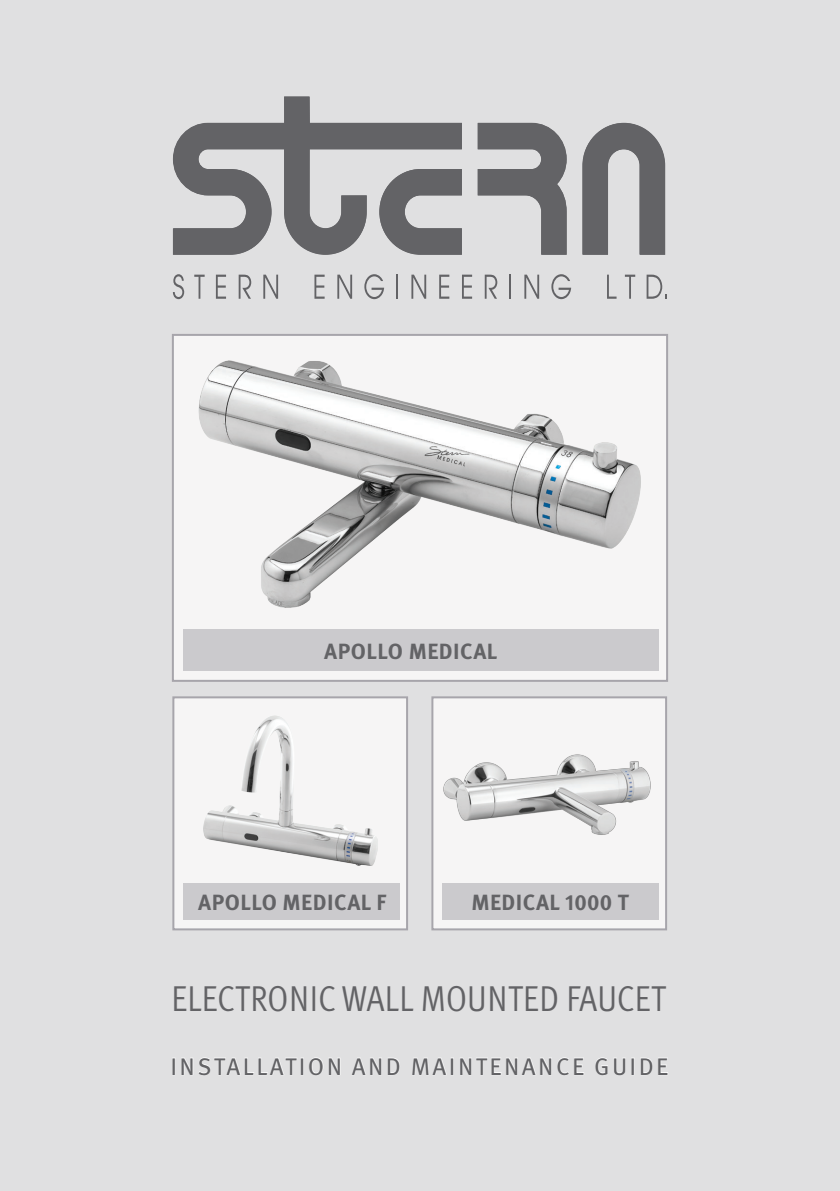
<style>
.page{position:relative;width:840px;height:1191px;background:#fff}
.page>*{position:absolute;margin:0;border:0;box-sizing:border-box;transform-origin:0 0}
.t1{font:36px "Meta Pro Cond Norm";letter-spacing:.005em;color:#636366}
.t2{font:24px "Meta Pro";letter-spacing:.1em;color:#636366}
.t3{font:700 22px "Meta Pro";letter-spacing:.02em;color:#636366}
</style>
<div class="page">
<div style="left:0;top:0;width:839px;height:1191px;background:#e0e0e1"></div>
<svg style="left:173px;top:274px;width:11px;height:25px"></svg>
<svg style="left:194px;top:275px;width:10px;height:24px"></svg>
<svg style="left:216px;top:275px;width:10px;height:24px"></svg>
<svg style="left:238px;top:275px;width:13px;height:24px"></svg>
<svg style="left:263px;top:275px;width:15px;height:24px"></svg>
<svg style="left:314px;top:275px;width:10px;height:24px"></svg>
<svg style="left:337px;top:275px;width:15px;height:24px"></svg>
<svg style="left:364px;top:274px;width:20px;height:25px"></svg>
<hr style="left:396px;top:275px;width:2px;height:24px;background:#636366">
<svg style="left:411px;top:275px;width:15px;height:24px"></svg>
<svg style="left:439px;top:275px;width:10px;height:24px"></svg>
<svg style="left:462px;top:275px;width:10px;height:24px"></svg>
<svg style="left:484px;top:275px;width:13px;height:24px"></svg>
<hr style="left:509px;top:275px;width:2px;height:24px;background:#636366">
<svg style="left:524px;top:275px;width:15px;height:24px"></svg>
<svg style="left:551px;top:274px;width:20px;height:25px"></svg>
<svg style="left:607px;top:275px;width:9px;height:24px"></svg>
<svg style="left:624px;top:275px;width:11px;height:24px"></svg>
<svg style="left:646px;top:275px;width:20px;height:24px"></svg>
<svg style="left:173px;top:97px;width:491px;height:157px"></svg>
<div style="left:173px;top:335px;width:493px;height:346px;background:#f6f5f5"></div>
<img style="left:183px;top:360px;width:476px;height:281px">
<div style="left:172px;top:334px;width:495px;height:348px;border:2px solid #a7a5ab"></div>
<div style="left:183px;top:630px;width:475px;height:41px;background:#cbcacd"></div>
<div style="left:173px;top:697px;width:234px;height:232px;background:#f6f5f5"></div>
<img style="left:203px;top:715px;width:174px;height:150px">
<div style="left:172px;top:696px;width:236px;height:234px;border:2px solid #a7a5ab"></div>
<div style="left:432px;top:697px;width:233px;height:232px;background:#f6f5f5"></div>
<img style="left:443px;top:754px;width:208px;height:81px">
<div style="left:431px;top:696px;width:235px;height:234px;border:2px solid #a7a5ab"></div>
<div style="left:183px;top:883px;width:216px;height:37px;background:#cbcacd"></div>
<div style="left:441px;top:883px;width:217px;height:37px;background:#cbcacd"></div>
<div style="left:172px;top:1058px;width:3px;height:16px;border:1px solid #fff"></div>
<svg style="left:181px;top:1057px;width:160px;height:19px"></svg>
<svg style="left:351px;top:1057px;width:49px;height:18px"></svg>
<svg style="left:412px;top:1057px;width:41px;height:18px"></svg>
<svg style="left:460px;top:1057px;width:124px;height:19px"></svg>
<svg style="left:595px;top:1057px;width:30px;height:19px"></svg>
<svg style="left:631px;top:1058px;width:2px;height:16px"></svg>
<svg style="left:640px;top:1057px;width:28px;height:18px"></svg>
<p class="t3" style="left:324px;top:634px;width:162px">APOLLO MEDICAL</p>
<p class="t3" style="left:198px;top:885px;width:190px">APOLLO MEDICAL F</p>
<p class="t3" style="left:471px;top:885px;width:159px">MEDICAL 1000 T</p>
<h1 class="t1" style="left:171px;top:972px;width:495px">ELECTRONIC WALL MOUNTED FAUCET</h1>
<p class="t2" style="left:170px;top:1048px;width:499px">INSTALLATI ON AND MAI NTENANCE GUI DE</p>
</div>
